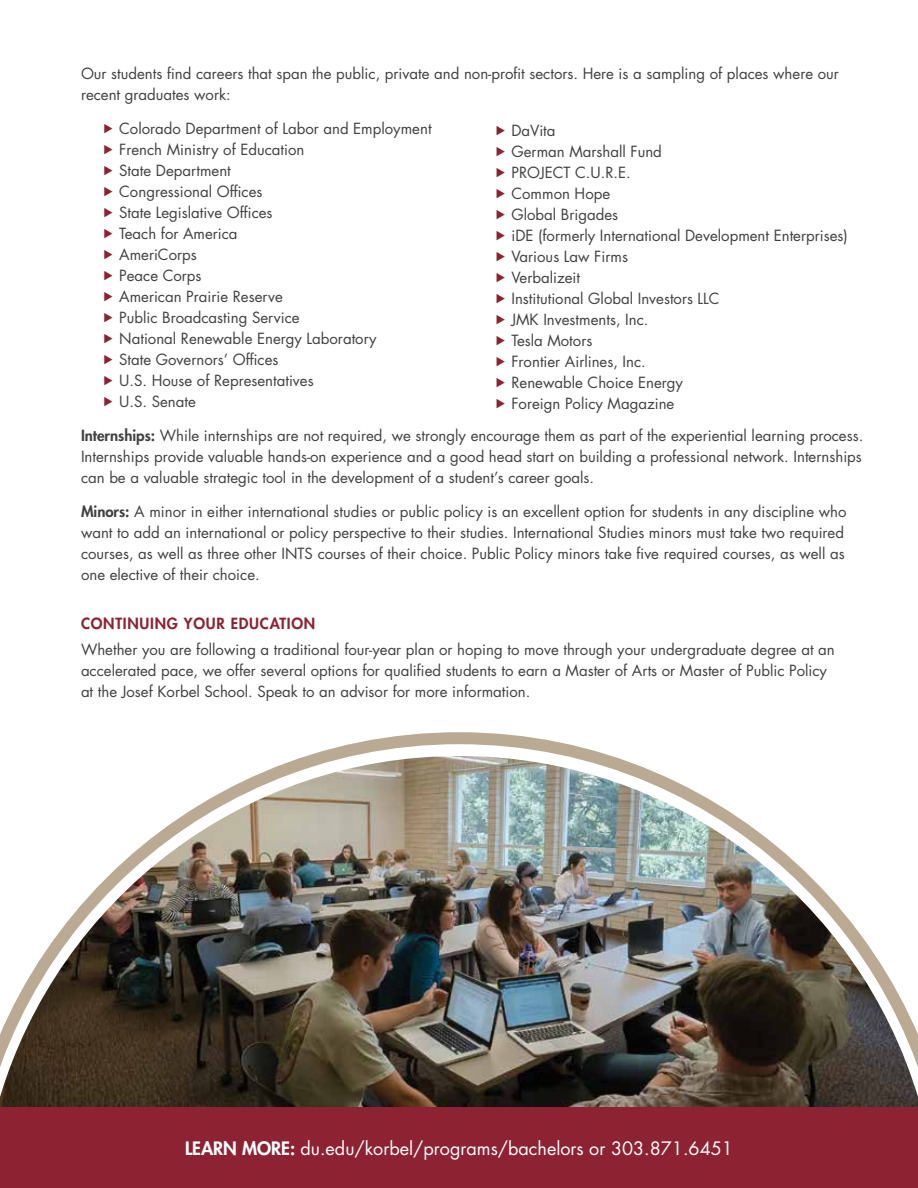
<style>
.page{position:relative;width:918px;height:1188px;background:#fff}
.page>*{position:absolute;margin:0;border:0;box-sizing:border-box;transform-origin:0 0}
.t1{font:18px "Futura";color:#fff}
.t2{font:15px/21px "Futura";color:#414042}
.t3{font:800 15px "Futura";letter-spacing:.05em;color:#8c2232}
.s1{font-weight:800}
</style>
<div class="page">
<img style="left:0;top:732px;width:918px;height:375px">
<div style="left:0;top:1107px;width:918px;height:81px;background:#8c2232"></div>
<p class="t2" style="left:81px;top:63px;width:759px">Our students find careers that span the public, private and non-profit sectors. Here is a sampling of places where our recent graduates work:</p>
<p class="t2" style="left:119px;top:118px;width:314px">Colorado Department of Labor and Employment<br>French Ministry of Education<br>State Department<br>Congressional Offices<br>State Legislative Offices<br>Teach for America<br>AmeriCorps<br>Peace Corps<br>American Prairie Reserve<br>Public Broadcasting Service<br>National Renewable Energy Laboratory<br>State Governors’ Offices<br>U.S. House of Representatives<br>U.S. Senate</p>
<p class="t2" style="left:81px;top:425px;width:784px;text-align:justify"><span class="s1">Internships:</span> While internships are not required, we strongly encourage them as part of the experiential learning process.<br>Internships provide valuable hands-on experience and a good head start on building a professional network. Internships can be a valuable strategic tool in the development of a student’s career goals.</p>
<p class="t2" style="left:81px;top:501px;width:767px"><span class="s1">Minors:</span> A minor in either international studies or public policy is an excellent option for students in any discipline who want to add an international or policy perspective to their studies. International Studies minors must take two required courses, as well as three other INTS courses of their choice. Public Policy minors take five required courses, as well as one elective of their choice.</p>
<p class="t3" style="left:81px;top:614px;width:236px">CONTINUING YOUR EDUCATION</p>
<p class="t2" style="left:81px;top:639px;width:755px">Whether you are following a traditional four-year plan or hoping to move through your undergraduate degree at an accelerated pace, we offer several options for qualified students to earn a Master of Arts or Master of Public Policy at the Josef Korbel School. Speak to an advisor for more information.</p>
<p class="t2" style="left:511px;top:120px;width:338px">DaVita<br>German Marshall Fund<br>PROJECT C.U.R.E.<br>Common Hope<br>Global Brigades<br>iDE (formerly International Development Enterprises)<br>Various Law Firms<br>Verbalizeit<br>Institutional Global Investors LLC<br>JMK Investments, Inc.<br>Tesla Motors<br>Frontier Airlines, Inc.<br>Renewable Choice Energy<br>Foreign Policy Magazine</p>
<p class="t1" style="left:185px;top:1137px;width:549px"><span class="s1">LEARN MORE:</span> du.edu/korbel/programs/bachelors or 303.871.6451</p>
</div>
